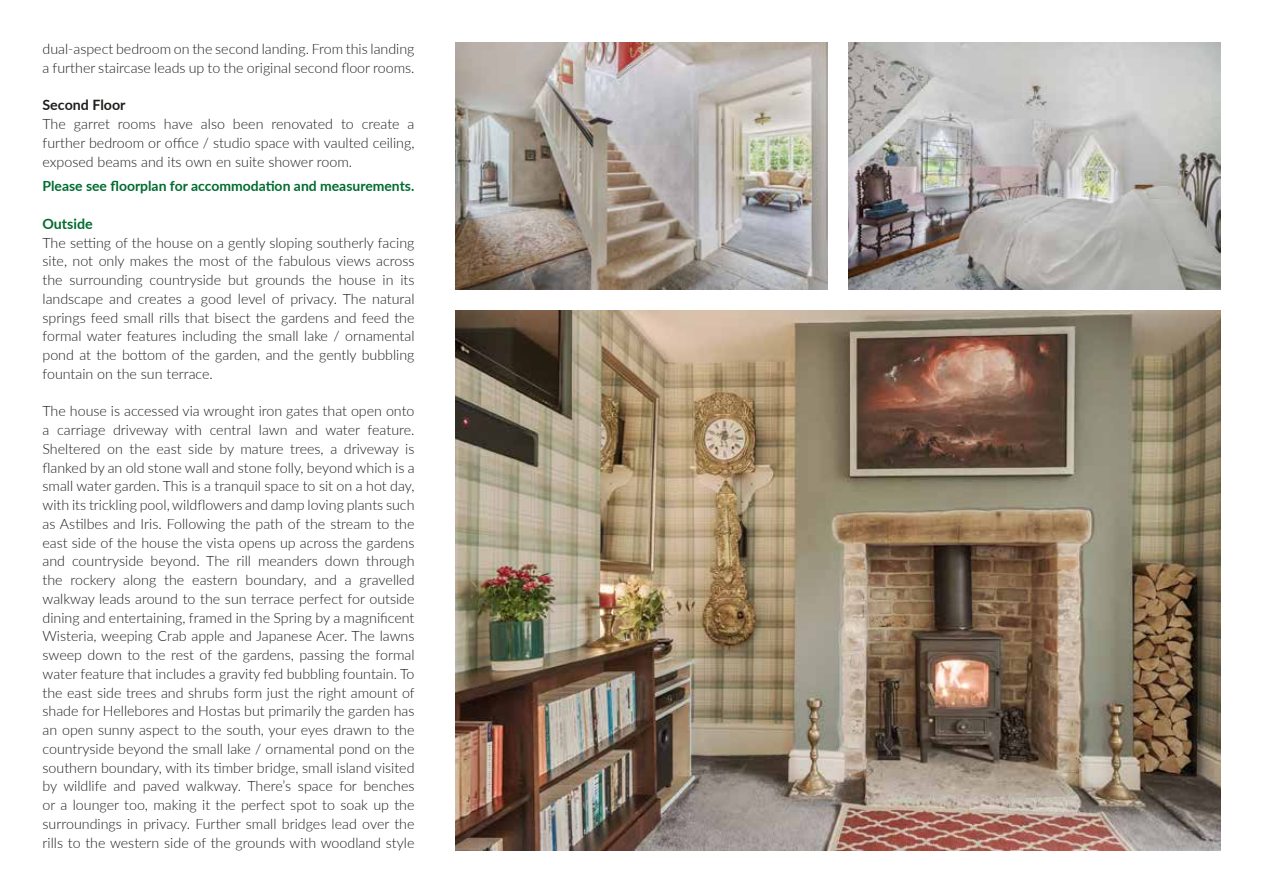
<style>
.page{position:relative;width:1263px;height:893px;background:#fff}
.page>*{position:absolute;margin:0;border:0;box-sizing:border-box;transform-origin:0 0}
.t1{font:300 14.25px/18.8px "Lato";color:#1e1e1c;text-align:justify}
.t2{font:700 14.25px "Lato";color:#1e1e1c}
.t3{font:700 14.25px "Lato";color:#006c31}
.t4{font:700 13.95px "Lato";color:#006c31}
</style>
<div class="page">
<img style="left:455px;top:310px;width:765px;height:540px">
<img style="left:455px;top:43px;width:372px;height:246px">
<img style="left:848px;top:43px;width:372px;height:246px">
<p class="t1" style="left:43px;top:39px;width:373px">dual‐aspect bedroom on the second landing. From this landing a further staircase leads up to the original second floor rooms.</p>
<p class="t2" style="left:43px;top:95px;width:85px">Second Floor</p>
<p class="t1" style="left:43px;top:114px;width:373px">The garret rooms have also been renovated to create a further bedroom or office / studio space with vaulted ceiling, exposed beams and its own en suite shower room.</p>
<p class="t4" style="left:43px;top:176px;width:373px">Please see floorplan for accommodation and measurements.</p>
<p class="t3" style="left:43px;top:213px;width:52px">Outside</p>
<p class="t1" style="left:43px;top:232px;width:374px">The setting of the house on a gently sloping southerly facing site, not only makes the most of the fabulous views across the surrounding countryside but grounds the house in its landscape and creates a good level of privacy. The natural springs feed small rills that bisect the gardens and feed the formal water features including the small lake / ornamental pond at the bottom of the garden, and the gently bubbling fountain on the sun terrace.</p>
<p class="t1" style="left:43px;top:401px;width:374px">The house is accessed via wrought iron gates that open onto a carriage driveway with central lawn and water feature.<br>Sheltered on the east side by mature trees, a driveway is flanked by an old stone wall and stone folly, beyond which is a small water garden. This is a tranquil space to sit on a hot day, with its trickling pool, wildflowers and damp loving plants such as Astilbes and Iris. Following the path of the stream to the east side of the house the vista opens up across the gardens and countryside beyond. The rill meanders down through the rockery along the eastern boundary, and a gravelled walkway leads around to the sun terrace perfect for outside dining and entertaining, framed in the Spring by a magnificent Wisteria, weeping Crab apple and Japanese Acer. The lawns sweep down to the rest of the gardens, passing the formal water feature that includes a gravity fed bubbling fountain. To the east side trees and shrubs form just the right amount of shade for Hellebores and Hostas but primarily the garden has an open sunny aspect to the south, your eyes drawn to the countryside beyond the small lake / ornamental pond on the southern boundary, with its timber bridge, small island visited by wildlife and paved walkway. There’s space for benches or a lounger too, making it the perfect spot to soak up the surroundings in privacy. Further small bridges lead over the rills to the western side of the grounds with woodland style</p>
</div>
